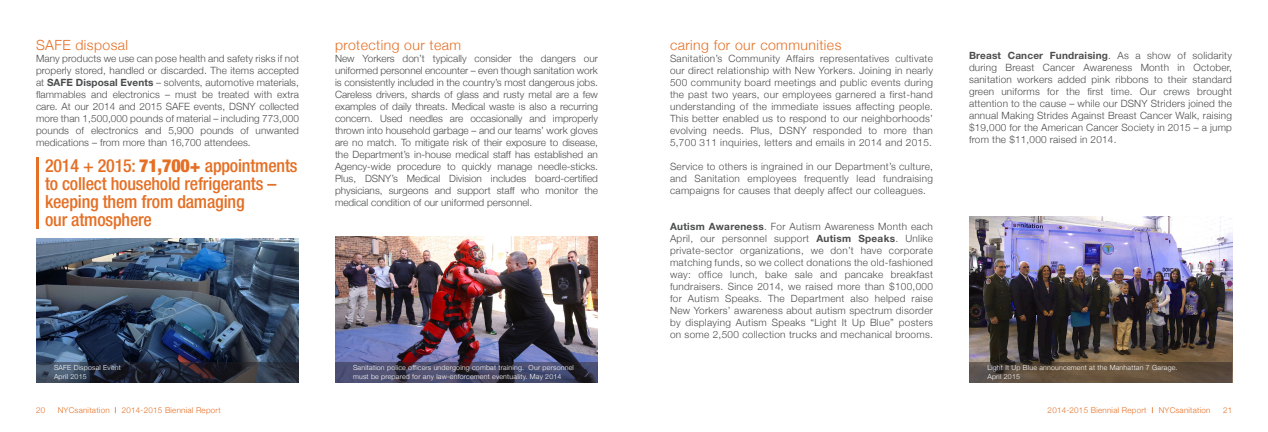
<style>
.page{position:relative;width:1268px;height:432px;background:#fff}
.page>*{position:absolute;margin:0;border:0;box-sizing:border-box;transform-origin:0 0}
.t1{font:500 condensed 18px/18px "Helvetica Neue";letter-spacing:-.01em;color:#e56f24}
.t2{font:300 14px "Helvetica Neue";letter-spacing:.03em;color:#e56f24}
.t3{font:300 10px/12px "Helvetica Neue";letter-spacing:.02em;color:#4b4c4d;text-align:justify}
.t4{font:300 8px "Helvetica Neue";letter-spacing:.03em;color:#e56f24}
.t5{font:300 7px/8.4px "Helvetica Neue";letter-spacing:.03em;color:#fff}
.s1{font-weight:700}
.s2{font-weight:900}
</style>
<div class="page">
<hr style="left:36px;top:158px;width:3px;height:71px;background:#e56f24">
<img style="left:36px;top:238px;width:263px;height:124px">
<img style="left:335px;top:237px;width:263px;height:125px">
<svg style="left:36px;top:362px;width:263px;height:20px;background:#292f3c"></svg>
<svg style="left:335px;top:362px;width:263px;height:20px;background:#42425e"></svg>
<img style="left:969px;top:216px;width:263px;height:146px">
<svg style="left:969px;top:362px;width:263px;height:20px;background:#5e4e3d"></svg>
<p class="t2" style="left:36px;top:36px;width:94px">SAFE disposal</p>
<p class="t3" style="left:36px;top:52px;width:264px">Many products we use can pose health and safety risks if not properly stored, handled or discarded. The items accepted at <span class="s1">SAFE Disposal Events</span> – solvents, automotive materials, flammables and electronics – must be treated with extra care. At our 2014 and 2015 SAFE events, DSNY collected more than 1,500,000 pounds of material – including 773,000 pounds of electronics and 5,900 pounds of unwanted medications – from more than 16,700 attendees.</p>
<p class="t1" style="left:45px;top:156px;width:254px">2014 + 2015: <span class="s2">71,700+</span> appointments to collect household refrigerants – keeping them from damaging<br>our atmosphere</p>
<p class="t2" style="left:335px;top:36px;width:128px">protecting our team</p>
<p class="t3" style="left:335px;top:52px;width:264px">New Yorkers don’t typically consider the dangers our uniformed personnel encounter – even though sanitation work is consistently included in the country’s most dangerous jobs.<br>Careless drivers, shards of glass and rusty metal are a few examples of daily threats. Medical waste is also a recurring concern. Used needles are occasionally and improperly thrown into household garbage – and our teams’ work gloves are no match. To mitigate risk of their exposure to disease, the Department’s in-house medical staff has established an Agency-wide procedure to quickly manage needle-sticks.<br>Plus, DSNY’s Medical Division includes board-certified physicians, surgeons and support staff who monitor the medical condition of our uniformed personnel.</p>
<p class="t5" style="left:54px;top:363px;width:68px">SAFE Disposal Event</p>
<p class="t5" style="left:54px;top:372px;width:34px">April 2015</p>
<p class="t5" style="left:353px;top:363px;width:222px">Sanitation police officers undergoing combat training. Our personnel must be prepared for any law-enforcement eventuality. May 2014</p>
<p class="t2" style="left:670px;top:36px;width:173px">caring for our communities</p>
<p class="t3" style="left:670px;top:52px;width:264px">Sanitation’s Community Affairs representatives cultivate our direct relationship with New Yorkers. Joining in nearly 500 community board meetings and public events during the past two years, our employees garnered a first-hand understanding of the immediate issues affecting people.<br>This better enabled us to respond to our neighborhoods’ evolving needs. Plus, DSNY responded to more than 5,700 311 inquiries, letters and emails in 2014 and 2015.</p>
<p class="t3" style="left:670px;top:160px;width:264px">Service to others is ingrained in our Department’s culture, and Sanitation employees frequently lead fundraising campaigns for causes that deeply affect our colleagues.</p>
<p class="t3" style="left:670px;top:220px;width:264px"><span class="s1">Autism Awareness</span>. For Autism Awareness Month each April, our personnel support <span class="s1">Autism Speaks</span>. Unlike private-sector organizations, we don’t have corporate matching funds, so we collect donations the old-fashioned way: office lunch, bake sale and pancake breakfast fundraisers. Since 2014, we raised more than $100,000 for Autism Speaks. The Department also helped raise New Yorkers’ awareness about autism spectrum disorder by displaying Autism Speaks “Light It Up Blue” posters on some 2,500 collection trucks and mechanical brooms.</p>
<p class="t3" style="left:968px;top:49px;width:264px"><span class="s1">Breast Cancer Fundraising</span>. As a show of solidarity during Breast Cancer Awareness Month in October, sanitation workers added pink ribbons to their standard green uniforms for the first time. Our crews brought attention to the cause – while our DSNY Striders joined the annual Making Strides Against Breast Cancer Walk, raising $19,000 for the American Cancer Society in 2015 – a jump from the $11,000 raised in 2014.</p>
<p class="t5" style="left:987px;top:363px;width:192px">Light It Up Blue announcement at the Manhattan 7 Garage.</p>
<p class="t5" style="left:987px;top:372px;width:34px">April 2015</p>
<p class="t4" style="left:36px;top:405px;width:11px">20</p>
<p class="t4" style="left:58px;top:405px;width:164px">NYCsanitation <span class="s1">|</span> 2014-2015 Biennial Report</p>
<p class="t4" style="left:1047px;top:405px;width:164px">2014-2015 Biennial Report <span class="s1">|</span> NYCsanitation</p>
<p class="t4" style="left:1222px;top:405px;width:11px">21</p>
</div>
